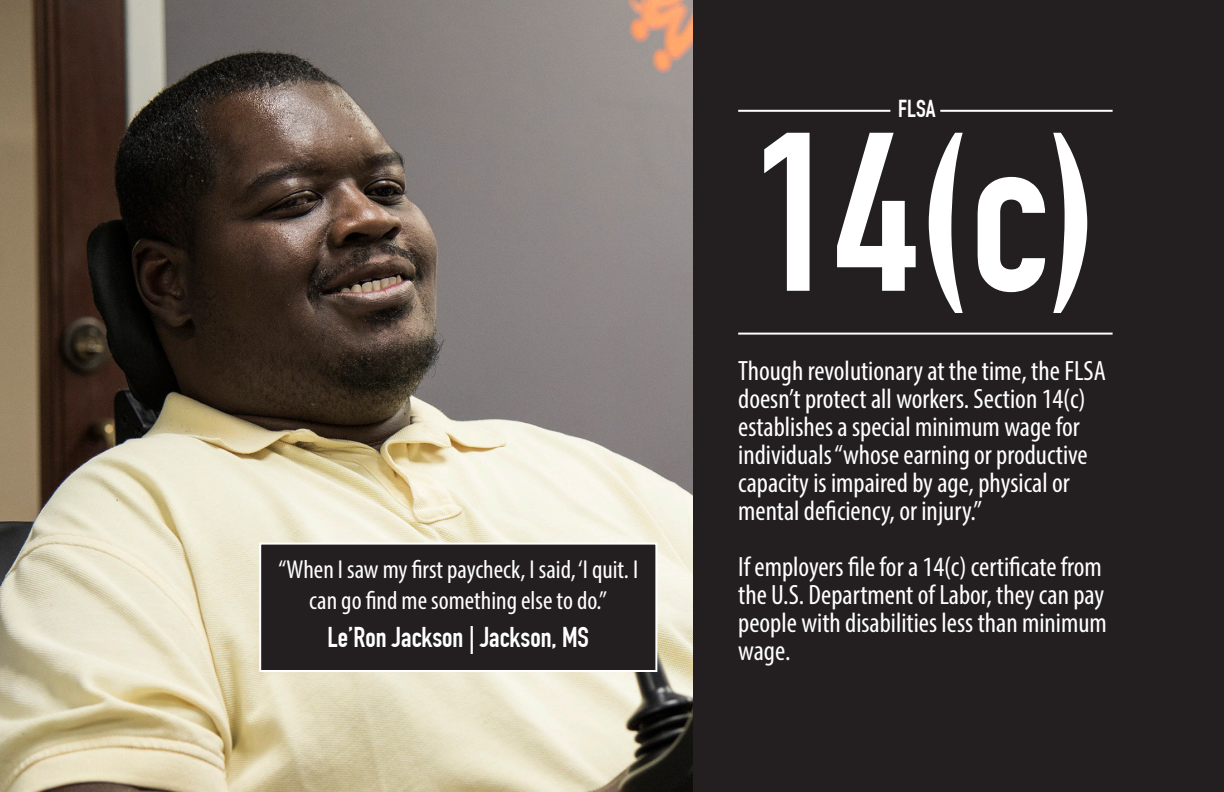
<style>
.page{position:relative;width:1224px;height:792px;background:#fff}
.page>*{position:absolute;margin:0;border:0;box-sizing:border-box;transform-origin:0 0}
.t1{font:700 222px "DIN Condensed";color:#fff}
.t2{font:condensed 28px/28px "Myriad Pro";color:#fff}
.t3{font:700 28px "DIN Condensed";color:#fff}
.t4{font:condensed 26px/31.2px "Myriad Pro";color:#fff;text-align:center}
.t5{font:700 24px "DIN Condensed";color:#fff}
</style>
<div class="page">
<div style="left:693px;top:0;width:530px;height:792px;background:#231f20"></div>
<img style="left:0;top:0;width:693px;height:792px">
<div style="left:260px;top:544px;width:396px;height:127px;background:#231f20"></div>
<div style="left:259px;top:543px;width:398px;height:129px;border:2px solid #fff"></div>
<hr style="left:738px;top:333px;width:375px;height:2px;background:#fff">
<hr style="left:738px;top:110px;width:152px;height:2px;background:#fff">
<hr style="left:940px;top:110px;width:173px;height:2px;background:#fff">
<img style="left:1223px;top:0;width:1px;height:792px">
<p class="t4" style="left:278px;top:554px;width:361px">“When I saw my first paycheck, I said, ‘I quit. I can go find me something else to do.”</p>
<p class="t3" style="left:328px;top:621px;width:263px">Le’Ron Jackson | Jackson, MS</p>
<p class="t5" style="left:898px;top:95px;width:39px">FLSA</p>
<p class="t1" style="left:752px;top:83px;width:347px">14(c)</p>
<p class="t2" style="left:738px;top:356px;width:369px">Though revolutionary at the time, the FLSA doesn’t protect all workers. Section 14(c) establishes a special minimum wage for individuals “whose earning or productive capacity is impaired by age, physical or mental deficiency, or injury.”</p>
<p class="t2" style="left:738px;top:552px;width:370px">If employers file for a 14(c) certificate from the U.S. Department of Labor, they can pay people with disabilities less than minimum wage.</p>
</div>
